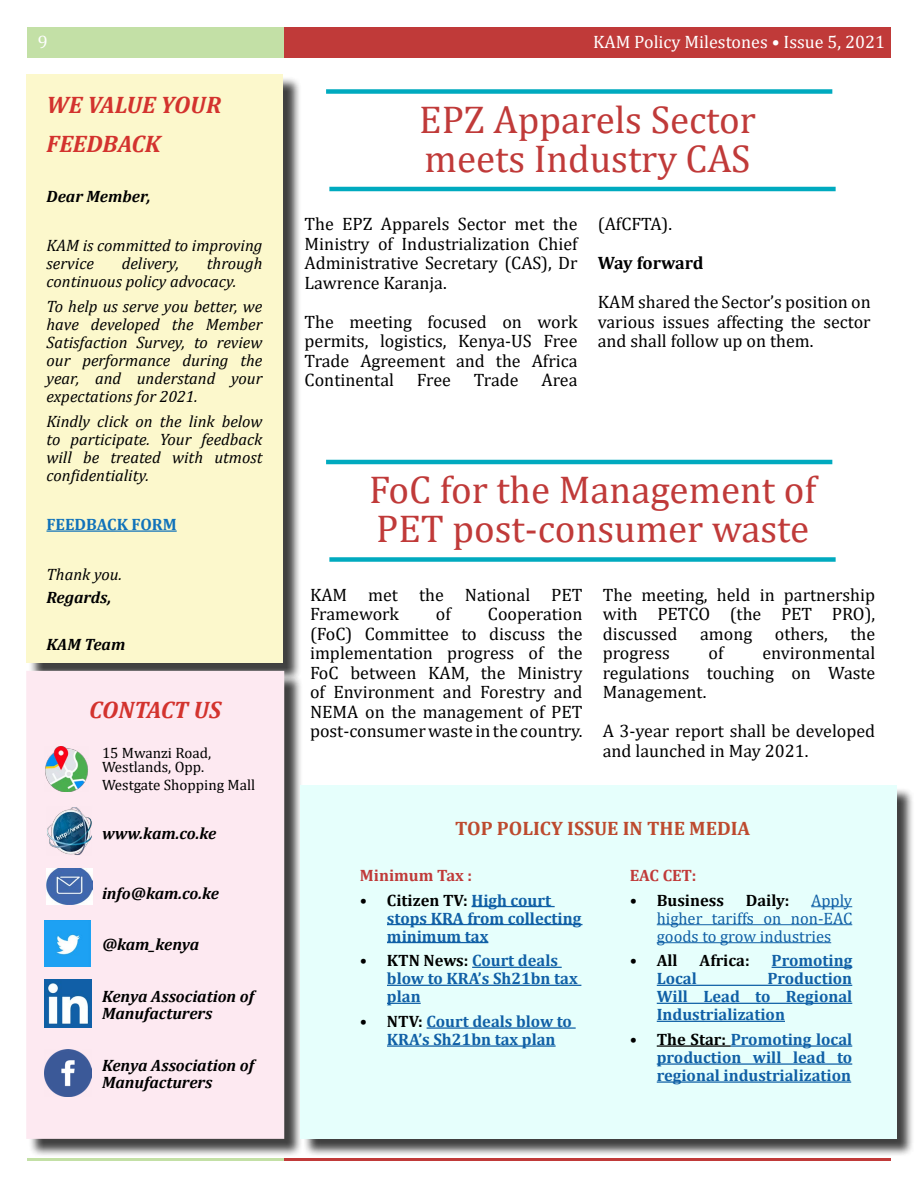
<style>
.page{position:relative;width:918px;height:1188px;background:#fff}
.page>*{position:absolute;margin:0;border:0;box-sizing:border-box;transform-origin:0 0}
.t1{font:39px/39px "Cambria";color:#c03a39}
.t2{font:italic 700 24px/39px "Cambria";color:#d3332e}
.t3{font:700 19.5px "Cambria";color:#bd4a2e}
.t4{font:18px/19.5px "Cambria";color:#000;text-align:justify}
.t5{font:18px "Cambria";color:#fff}
.t6{font:700 18px "Cambria";letter-spacing:-.025em;color:#000}
.t7{font:italic 16.5px/18px "Cambria";color:#000}
.t8{font:700 16.5px/18px "Cambria";color:#1060a6}
.t9{font:italic 700 16.5px/17.2px "Cambria";color:#000}
.t10{font:16.5px/18px "Cambria";color:#1060a6;text-align:justify}
.t11{font:700 16.5px "Cambria";color:#000}
.t12{font:700 16.5px "Cambria";color:#c03a39}
.t13{font:700 16.5px "Cambria";color:#1072ba}
.t14{font:15px/13.5px "Cambria";color:#000}
.s1{color:#000}
</style>
<div class="page">
<div style="left:284px;top:27px;width:607px;height:30px;background:#c03a39"></div>
<div style="left:27px;top:27px;width:257px;height:30px;background:#c3e0a6"></div>
<hr style="left:284px;top:1158px;width:607px;height:3px;background:#c03a39">
<hr style="left:27px;top:1158px;width:257px;height:3px;background:#c3e0a6">
<div style="left:28px;top:76px;width:274px;height:606px;background:#000;opacity:.75"></div>
<div style="left:26px;top:74px;width:257px;height:589px;background:#fcf8cc"></div>
<hr style="left:46px;top:530px;width:131px;height:2px;background:#1072ba">
<div style="left:28px;top:673px;width:275px;height:484px;background:#000;opacity:.75"></div>
<div style="left:27px;top:672px;width:257px;height:466px;background:#fde9f1"></div>
<div style="left:26px;top:671px;width:258px;height:468px;border:2px solid #fde9f1"></div>
<img style="left:45px;top:980px;width:47px;height:47px">
<img style="left:45px;top:1049px;width:47px;height:48px">
<img style="left:45px;top:921px;width:45px;height:46px">
<img style="left:47px;top:868px;width:45px;height:37px">
<img style="left:47px;top:807px;width:45px;height:48px">
<img style="left:45px;top:747px;width:43px;height:44px">
<div style="left:302px;top:787px;width:613px;height:371px;background:#000;opacity:.75"></div>
<div style="left:300px;top:785px;width:596px;height:354px;background:#e6fffc"></div>
<hr style="left:471px;top:906px;width:84px;height:1px;background:#1060a6">
<hr style="left:387px;top:924px;width:196px;height:1px;background:#1060a6">
<hr style="left:387px;top:942px;width:101px;height:1px;background:#1060a6">
<hr style="left:472px;top:967px;width:90px;height:1px;background:#1060a6">
<hr style="left:387px;top:985px;width:194px;height:1px;background:#1060a6">
<hr style="left:387px;top:1003px;width:34px;height:1px;background:#1060a6">
<hr style="left:427px;top:1027px;width:149px;height:2px;background:#1060a6">
<hr style="left:387px;top:1045px;width:169px;height:2px;background:#1060a6">
<hr style="left:811px;top:906px;width:41px;height:1px;background:#1060a6">
<hr style="left:657px;top:924px;width:195px;height:1px;background:#1060a6">
<hr style="left:657px;top:942px;width:174px;height:1px;background:#1060a6">
<hr style="left:772px;top:967px;width:80px;height:1px;background:#1060a6">
<hr style="left:657px;top:985px;width:195px;height:1px;background:#1060a6">
<hr style="left:657px;top:1003px;width:195px;height:1px;background:#1060a6">
<hr style="left:657px;top:1021px;width:128px;height:1px;background:#1060a6">
<hr style="left:657px;top:1045px;width:74px;height:2px;background:#000">
<hr style="left:731px;top:1045px;width:121px;height:2px;background:#1060a6">
<hr style="left:657px;top:1063px;width:195px;height:2px;background:#1060a6">
<hr style="left:657px;top:1081px;width:194px;height:2px;background:#1060a6">
<div style="left:329px;top:557px;width:507px;height:5px;background:#00aabf"></div>
<hr style="left:326px;top:460px;width:506px;height:4px;background:#00aabf">
<hr style="left:329px;top:187px;width:507px;height:4px;background:#00aabf">
<div style="left:326px;top:89px;width:506px;height:5px;background:#00aabf"></div>
<p class="t5" style="left:38px;top:31px;width:11px">9</p>
<p class="t5" style="left:593px;top:31px;width:294px">KAM Policy Milestones • Issue 5, 2021</p>
<h2 class="t2" style="left:46px;top:85px;width:176px">WE Value your<br>FEEDBACK</h2>
<p class="t9" style="left:46px;top:187px;width:106px">Dear Member,</p>
<p class="t7" style="left:46px;top:236px;width:217px">KAM is committed to improving service</p>
<p class="t7" style="left:46px;top:254px;width:217px;text-indent:160px">through continuous policy advocacy.</p>
<p class="t7" style="left:46px;top:297px;width:218px;text-align:justify">To help us serve you better, we have developed the Member Satisfaction Survey, to review our performance during the year, and understand your expectations for 2021.</p>
<p class="t7" style="left:46px;top:411px;width:217px;text-align:justify">Kindly click on the link below to participate. Your feedback will be treated with utmost confidentiality.</p>
<p class="t13" style="left:46px;top:513px;width:97px">FEEDBACK FOR</p>
<p class="t13" style="left:163px;top:513px;width:15px">M</p>
<p class="t7" style="left:46px;top:564px;width:77px">Thank you.</p>
<p class="t9" style="left:46px;top:588px;width:66px">Regards,</p>
<p class="t9" style="left:46px;top:635px;width:80px">KAM Team</p>
<p class="t7" style="left:122px;top:254px;width:59px">delivery,</p>
<h2 class="t2" style="left:89px;top:689px;width:133px">Contact US</h2>
<p class="t14" style="left:102px;top:746px;width:111px">15 Mwanzi Road,<br>Westlands, Opp.</p>
<p class="t14" style="left:102px;top:778px;width:155px">Westgate Shopping Mall</p>
<p class="t9" style="left:102px;top:824px;width:116px">www.kam.co.ke</p>
<p class="t9" style="left:102px;top:884px;width:119px">info@kam.co.ke</p>
<p class="t9" style="left:102px;top:935px;width:99px">@kam_kenya</p>
<p class="t9" style="left:102px;top:987px;width:154px">Kenya Association of<br>Manufacturers</p>
<p class="t9" style="left:102px;top:1056px;width:154px">Kenya Association of<br>Manufacturers</p>
<h1 class="t1" style="left:419px;top:100px;width:338px">EPZ Apparels Sector meets Industry CAS</h1>
<p class="t4" style="left:305px;top:214px;width:274px">The EPZ Apparels Sector met the Ministry of Industrialization Chief Administrative Secretary (CAS), Dr Lawrence Karanja.</p>
<p class="t4" style="left:305px;top:312px;width:274px">The meeting focused on work permits, logistics, Kenya-US Free Trade Agreement and the Africa Continental</p>
<p class="t4" style="left:417px;top:370px;width:36px">Free</p>
<p class="t4" style="left:474px;top:370px;width:46px">Trade</p>
<p class="t4" style="left:542px;top:370px;width:37px">Area</p>
<p class="t4" style="left:598px;top:214px;width:76px">(AfCFTA).</p>
<p class="t6" style="left:598px;top:250px;width:107px">Way forward</p>
<p class="t4" style="left:598px;top:292px;width:274px">KAM shared the Sector’s position on various issues affecting the sector and shall follow up on them.</p>
<h1 class="t1" style="left:369px;top:470px;width:449px">FoC for the Management of<br>PET post-consumer waste</h1>
<p class="t4" style="left:310px;top:585px;width:274px">KAM met the National PET<br>Framework</p>
<p class="t4" style="left:436px;top:604px;width:17px">of</p>
<p class="t4" style="left:310px;top:604px;width:274px;text-indent:178px">Cooperation (FoC) Committee to discuss the implementation progress of the FoC between KAM, the Ministry of Environment and Forestry and NEMA on the management of PET post-consumer waste in the country.</p>
<p class="t4" style="left:603px;top:585px;width:274px">The meeting, held in partnership with PETCO (the PET PRO), discussed among others, the progress</p>
<p class="t4" style="left:709px;top:643px;width:17px">of</p>
<p class="t4" style="left:603px;top:643px;width:274px;text-indent:160px">environmental regulations touching on Waste Management.</p>
<p class="t4" style="left:603px;top:721px;width:274px">A 3-year report shall be developed and launched in May 2021.</p>
<p class="t3" style="left:455px;top:814px;width:294px">Top Policy issue in the media</p>
<p class="t12" style="left:360px;top:864px;width:114px">Minimum Tax :</p>
<p class="t8" style="left:387px;top:891px;width:196px;text-indent:-27px"><span class="s1">• Citizen TV:</span> High court stops KRA from collecting minimum tax</p>
<p class="t8" style="left:387px;top:951px;width:192px;text-indent:-27px"><span class="s1">• KTN News:</span> Court deals blow to KRA’s Sh21bn tax plan</p>
<p class="t11" style="left:360px;top:1010px;width:39px">• NTV</p>
<p class="t8" style="left:387px;top:1012px;width:187px;text-indent:31px"><span class="s1">:</span> Court deals blow to<br>KRA’s Sh21bn tax plan</p>
<p class="t12" style="left:630px;top:864px;width:68px">EAC CET:</p>
<p class="t11" style="left:630px;top:888px;width:96px">• Business</p>
<p class="t11" style="left:746px;top:888px;width:45px">Daily:</p>
<p class="t10" style="left:657px;top:891px;width:197px;text-indent:154px">Apply higher tariffs on non-EAC goods to grow industries</p>
<p class="t11" style="left:630px;top:949px;width:49px">• All</p>
<p class="t11" style="left:700px;top:949px;width:52px">Africa:</p>
<p class="t8" style="left:772px;top:951px;width:82px">Promoting</p>
<p class="t8" style="left:657px;top:969px;width:42px">Local</p>
<p class="t8" style="left:657px;top:969px;width:197px;text-align:justify;text-indent:111px">Production Will Lead to Regional Industrialization</p>
<p class="t8" style="left:657px;top:1030px;width:197px;text-align:justify;text-indent:-27px"><span class="s1">• The Star:</span> Promoting local production will lead to regional industrialization</p>
</div>
